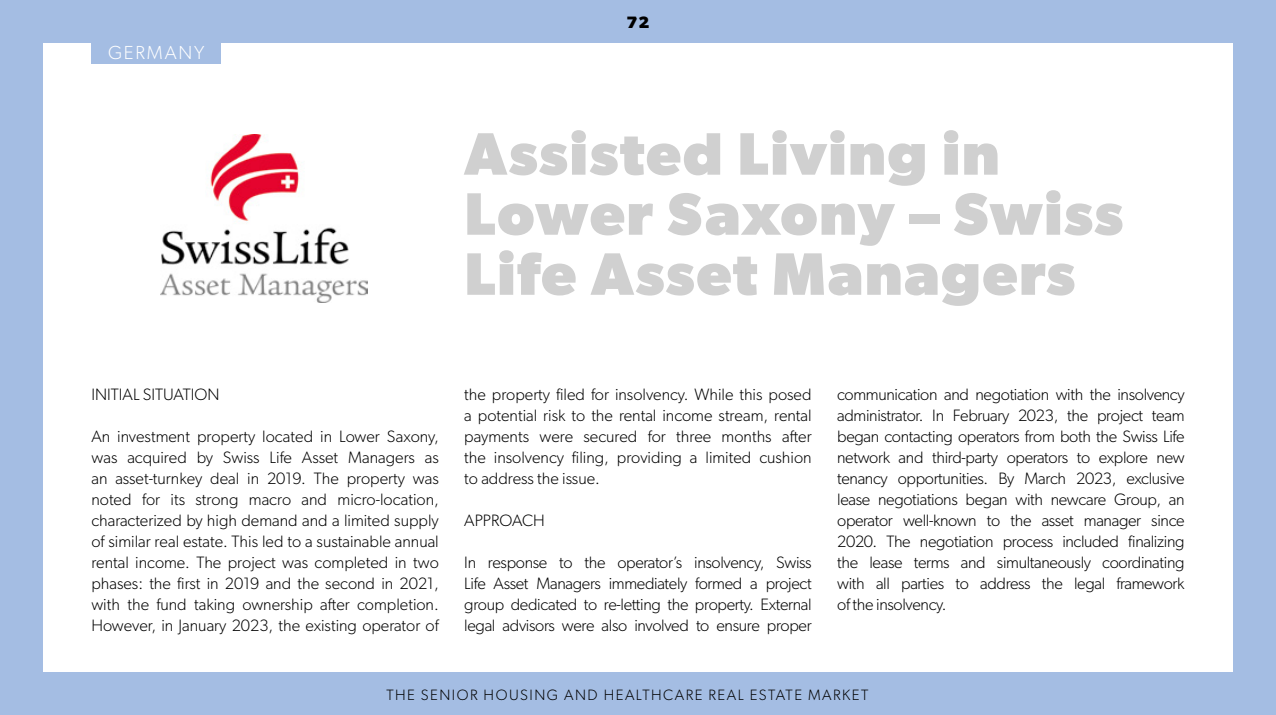
<style>
.page{position:relative;width:1276px;height:715px;background:#fff}
.page>*{position:absolute;margin:0;border:0;box-sizing:border-box;transform-origin:0 0}
.t1{font:700 60px/60px "Gibson";letter-spacing:.025em;color:#d0d0d0}
.t2{font:300 18.9px "Gibson";letter-spacing:.1em;color:#fff}
.t3{font:300 16.5px/21px "Gibson";letter-spacing:-.005em;color:#000;text-align:justify}
.t4{font:700 16.5px "Gibson";color:#000}
.t5{font:300 15px "Gibson";letter-spacing:.1em;color:#000}
</style>
<div class="page">
<div style="left:91px;top:40px;width:130px;height:24px;background:#a4bde3"></div>
<img style="left:161px;top:134px;width:206px;height:168px">
<div style="left:1233px;top:0;width:43px;height:714px;background:#a4bde3"></div>
<div style="left:0;top:672px;width:1276px;height:42px;background:#a4bde3"></div>
<div style="left:0;top:0;width:1276px;height:43px;background:#a4bde3"></div>
<div style="left:0;top:0;width:43px;height:714px;background:#a4bde3"></div>
<p class="t2" style="left:108px;top:41px;width:98px">GERMANY</p>
<p class="t4" style="left:626px;top:12px;width:25px">72</p>
<h1 class="t1" style="left:464px;top:122px;width:660px">Assisted Living in<br>Lower Saxony – Swiss<br>Life Asset Managers</h1>
<p class="t3" style="left:91px;top:383px;width:129px">INITIAL SITUATION</p>
<p class="t3" style="left:91px;top:425px;width:349px">An investment property located in Lower Saxony, was acquired by Swiss Life Asset Managers as an asset-turnkey deal in 2019. The property was noted for its strong macro and micro-location, characterized by high demand and a limited supply of similar real estate. This led to a sustainable annual rental income. The project was completed in two phases: the first in 2019 and the second in 2021, with the fund taking ownership after completion.<br>However, in January 2023, the existing operator of</p>
<p class="t3" style="left:464px;top:383px;width:349px">the property filed for insolvency. While this posed a potential risk to the rental income stream, rental payments were secured for three months after the insolvency filing, providing a limited cushion to address the issue.</p>
<p class="t3" style="left:464px;top:509px;width:82px">APPROACH</p>
<p class="t3" style="left:464px;top:551px;width:349px">In response to the operator’s insolvency, Swiss Life Asset Managers immediately formed a project group dedicated to re-letting the property. External legal advisors were also involved to ensure proper</p>
<p class="t3" style="left:837px;top:383px;width:349px">communication and negotiation with the insolvency administrator. In February 2023, the project team began contacting operators from both the Swiss Life network and third-party operators to explore new tenancy opportunities. By March 2023, exclusive lease negotiations began with newcare Group, an operator well-known to the asset manager since 2020. The negotiation process included finalizing the lease terms and simultaneously coordinating with all parties to address the legal framework of the insolvency.</p>
<p class="t5" style="left:386px;top:685px;width:483px">THE SENIOR HOUSING AND HEALTHCARE REAL ESTATE MARKET</p>
</div>
